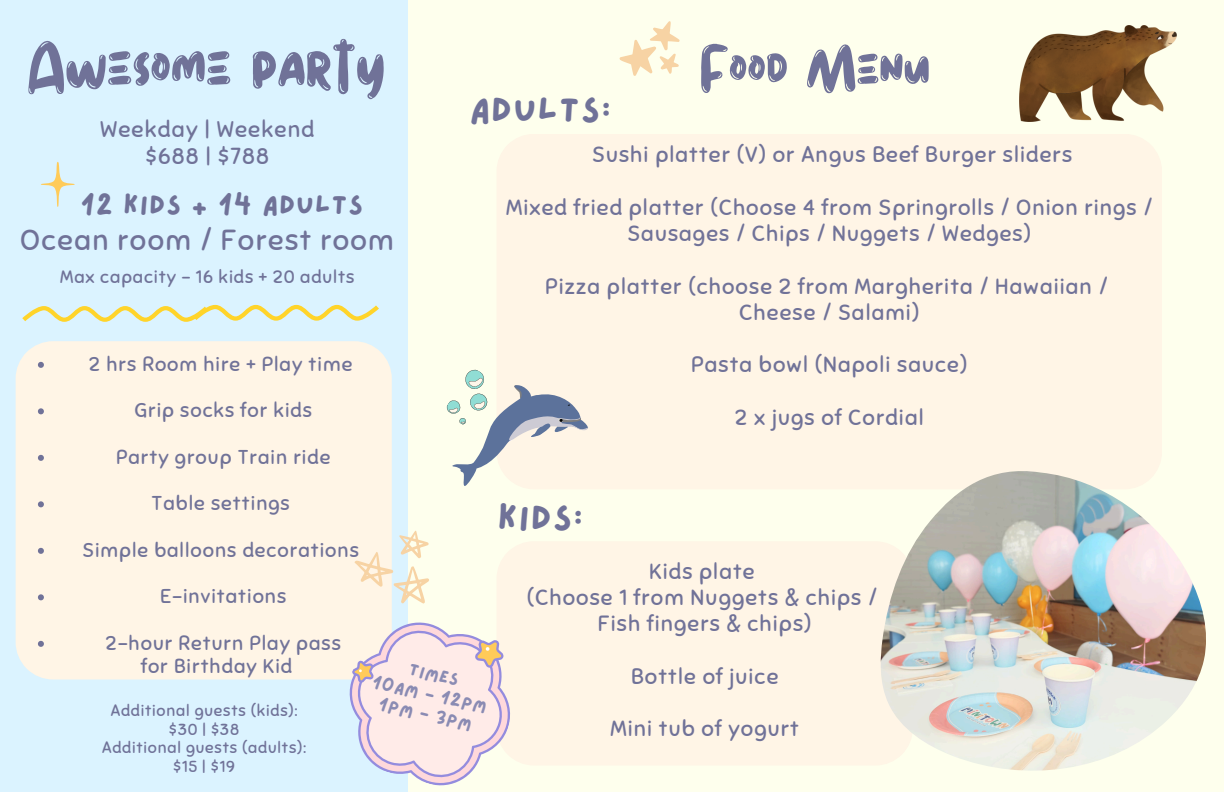
<style>
.page{position:relative;width:1224px;height:792px;background:#fff5e6}
.page>*{position:absolute;margin:0;border:0;box-sizing:border-box;transform-origin:0 0}
.t1{font:80px "Stella";color:#707298}
.t2{font:72px "Stella";color:#707298}
.t3{font:35px "Lazydog";letter-spacing:.05em;color:#707298}
.t4{font:29px "Sniglet";letter-spacing:.05em;color:#707298}
.t5{font:27px "Lazydog";letter-spacing:.05em;color:#707298}
.t6{font:22.7px/26.8px "Sniglet";letter-spacing:.05em;color:#707298;text-align:center}
.t7{font:22px/26.2px "Sniglet";letter-spacing:.05em;color:#707298;text-align:center}
.t8{font:20px "Sniglet";letter-spacing:.05em;color:#707298}
.t9{font:18px "Sniglet";letter-spacing:.05em;color:#707298}
.t10{font:17px "Lazydog";color:#8a8bb3}
.t11{font:16px "Sniglet";letter-spacing:.05em;color:#707298}
</style>
<div class="page">
<div style="left:0;top:0;width:408px;height:792px;background:#dbf3ff"></div>
<svg style="left:620px;top:21px;width:60px;height:55px"></svg>
<svg style="left:22px;top:305px;width:357px;height:17px"></svg>
<div style="left:16px;top:341px;width:376px;height:339px;background:#fff5e6"></div>
<svg style="left:38px;top:362px;width:6px;height:6px"></svg>
<svg style="left:38px;top:408px;width:6px;height:6px"></svg>
<svg style="left:38px;top:455px;width:6px;height:6px"></svg>
<svg style="left:38px;top:501px;width:6px;height:6px"></svg>
<svg style="left:38px;top:548px;width:6px;height:6px"></svg>
<svg style="left:38px;top:594px;width:6px;height:6px"></svg>
<svg style="left:38px;top:641px;width:6px;height:6px"></svg>
<svg style="left:41px;top:162px;width:34px;height:45px"></svg>
<svg style="left:330px;top:531px;width:181px;height:255px"></svg>
<img style="left:881px;top:471px;width:325px;height:300px">
<svg style="left:446px;top:369px;width:143px;height:117px"></svg>
<img style="left:1020px;top:26px;width:156px;height:96px">
<h4 class="t1" style="left:28px;top:27px;width:359px">Awesome party</h4>
<h1 class="t2" style="left:701px;top:32px;width:231px">Food Menu</h1>
<p class="t3" style="left:470px;top:94px;width:143px">ADULTS:</p>
<p class="t7" style="left:592px;top:142px;width:481px">Sushi platter (V) or Angus Beef Burger sliders</p>
<p class="t7" style="left:506px;top:194px;width:648px">Mixed fried platter (Choose 4 from Springrolls / Onion rings /<br>Sausages / Chips / Nuggets / Wedges)</p>
<p class="t7" style="left:545px;top:273px;width:564px">Pizza platter (choose 2 from Margherita / Hawaiian /<br>Cheese / Salami)</p>
<p class="t7" style="left:691px;top:352px;width:278px">Pasta bowl (Napoli sauce)</p>
<p class="t7" style="left:735px;top:404px;width:190px">2 x jugs of Cordial</p>
<p class="t6" style="left:100px;top:116px;width:216px">Weekday | Weekend $688 | $788</p>
<p class="t5" style="left:81px;top:192px;width:284px">12 KIDS + 14 ADULTS</p>
<p class="t4" style="left:20px;top:222px;width:375px">Ocean room / Forest room</p>
<p class="t9" style="left:60px;top:266px;width:296px">Max capacity - 16 kids + 20 adults</p>
<p class="t8" style="left:89px;top:352px;width:265px">2 hrs Room hire + Play time</p>
<p class="t8" style="left:135px;top:398px;width:179px">Grip socks for kids</p>
<p class="t8" style="left:116px;top:445px;width:216px">Party group Train ride</p>
<p class="t8" style="left:152px;top:491px;width:140px">Table settings</p>
<p class="t8" style="left:82px;top:538px;width:278px">Simple balloons decorations</p>
<p class="t8" style="left:160px;top:584px;width:128px">E-invitations</p>
<h1 class="t8" style="left:106px;top:631px;width:237px">2-hour Return Play pass</h1>
<p class="t8" style="left:141px;top:654px;width:153px">for Birthday Kid</p>
<h2 class="t11" style="left:111px;top:701px;width:188px">Additional guests (kids):</h2>
<h4 class="t11" style="left:169px;top:719px;width:72px">$30 | $38</h4>
<h4 class="t11" style="left:102px;top:738px;width:205px">Additional guests (adults):</h4>
<h4 class="t11" style="left:173px;top:757px;width:63px">$15 | $19</h4>
<h3 class="t3" style="left:498px;top:501px;width:87px">KIDS:</h3>
<h4 class="t7" style="left:527px;top:558px;width:352px">Kids plate<br>(Choose 1 from Nuggets &amp; chips /<br>Fish fingers &amp; chips)</h4>
<h3 class="t7" style="left:631px;top:663px;width:149px">Bottle of juice</h3>
<h5 class="t7" style="left:610px;top:716px;width:190px">Mini tub of yogurt</h5>
<p class="t10" style="left:411px;top:661px;width:52px;rotate:12deg">TIMES</p>
<p class="t10" style="left:381px;top:696px;width:96px;rotate:12deg">1PM - 3PM</p>
<p class="t10" style="left:374px;top:674px;width:118px;rotate:12deg">10AM - 12PM</p>
</div>
